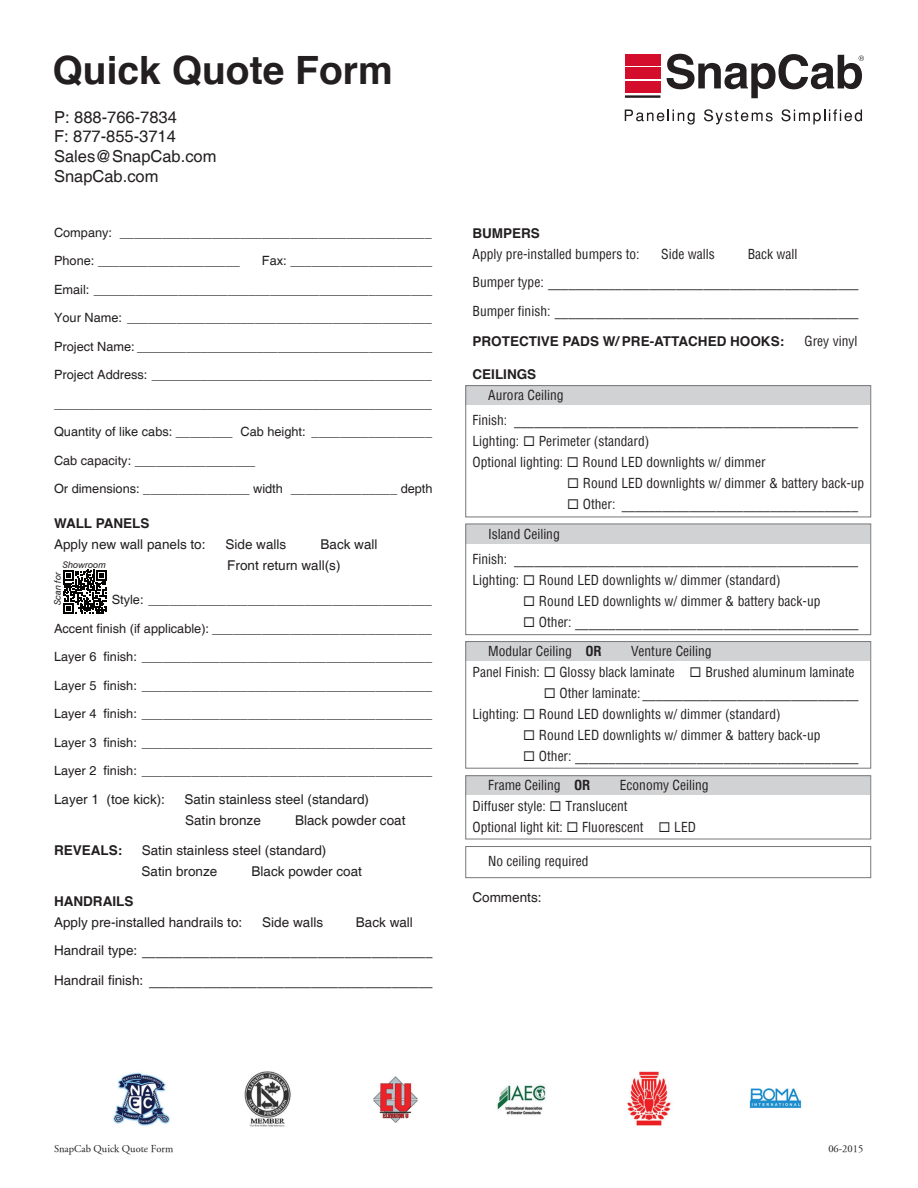
<style>
.page{position:relative;width:918px;height:1188px;background:#fff}
.page>*{position:absolute;margin:0;border:0;box-sizing:border-box;transform-origin:0 0}
.t1{font:700 39px "Helvetica";color:#231f20}
.t2{font:16.5px "Helvetica";color:#231f20}
.t3{font:condensed 13.5px "Helvetica";color:#231f20}
.t4{font:13.5px "Swiss 721 BT";color:#231f20}
.t5{font:13.5px "Helvetica";color:#231f20}
.t6{font:700 13.5px "Helvetica";color:#231f20}
.t7{font:12.75px "Helvetica";color:#231f20}
.t8{font:10.5px "Adobe Garamond";color:#231f20}
.t9{font:italic 9.15px "Swiss 721 BT";color:#231f20}
.s1{color:#fff}
.s2{font-weight:700}
.s3{font-family:"Helvetica"}
.s4{font-family:"Helvetica";font-stretch:condensed}
.s5{font-weight:400;font-stretch:condensed}
.s6{color:#d1d2d4}
</style>
<div class="page">
<div style="left:465px;top:524px;width:405px;height:20px;background:#d1d2d4"></div>
<div style="left:465px;top:386px;width:405px;height:19px;background:#d1d2d4"></div>
<div style="left:465px;top:641px;width:405px;height:20px;background:#d1d2d4"></div>
<div style="left:465px;top:641px;width:406px;height:128px;border:1px solid #76787b"></div>
<div style="left:625px;top:54px;width:35px;height:11px;background:#d30d2b"></div>
<div style="left:625px;top:81px;width:35px;height:12px;background:#d30d2b"></div>
<div style="left:625px;top:68px;width:35px;height:11px;background:#d30d2b"></div>
<hr style="left:625px;top:95px;width:35px;height:3px;background:#231f20">
<svg style="left:667px;top:54px;width:197px;height:44px"></svg>
<svg style="left:625px;top:110px;width:70px;height:15px"></svg>
<svg style="left:704px;top:109px;width:69px;height:15px"></svg>
<svg style="left:781px;top:109px;width:81px;height:15px"></svg>
<img style="left:113px;top:1071px;width:689px;height:56px">
<div style="left:465px;top:775px;width:405px;height:20px;background:#d1d2d4"></div>
<div style="left:465px;top:775px;width:406px;height:64px;border:1px solid #76787b"></div>
<div style="left:465px;top:524px;width:406px;height:111px;border:1px solid #76787b"></div>
<div style="left:465px;top:385px;width:406px;height:132px;border:1px solid #757679"></div>
<svg style="left:63px;top:570px;width:44px;height:44px"></svg>
<div style="left:465px;top:846px;width:406px;height:32px;border:1px solid #76787b"></div>
<p class="t1" style="left:52px;top:44px;width:342px">Quick Quote Form</p>
<p class="t2" style="left:54px;top:107px;width:124px">P: 888-766-7834</p>
<p class="t2" style="left:54px;top:127px;width:123px">F: 877-855-3714</p>
<p class="t2" style="left:54px;top:147px;width:164px">Sales@SnapCab.com</p>
<p class="t2" style="left:54px;top:167px;width:106px">SnapCab.com</p>
<p class="t7" style="left:54px;top:225px;width:379px">Company: ____________________________________________</p>
<p class="t7" style="left:54px;top:254px;width:187px">Phone: ____________________</p>
<p class="t7" style="left:262px;top:254px;width:172px">Fax: ____________________</p>
<p class="t7" style="left:54px;top:282px;width:380px">Email: ________________________________________________</p>
<p class="t7" style="left:54px;top:311px;width:379px">Your Name: ___________________________________________</p>
<p class="t7" style="left:54px;top:339px;width:380px">Project Name: __________________________________________</p>
<p class="t7" style="left:54px;top:368px;width:379px">Project Address: ________________________________________</p>
<p class="t7" style="left:54px;top:396px;width:380px">______________________________________________________</p>
<p class="t7" style="left:54px;top:425px;width:380px">Quantity of like cabs: ________ Cab height: _________________</p>
<p class="t7" style="left:54px;top:453px;width:203px">Cab capacity: _________________</p>
<p class="t7" style="left:54px;top:482px;width:380px">Or dimensions: _______________ width _______________ depth</p>
<p class="t6" style="left:54px;top:514px;width:97px">WALL PANELS</p>
<p class="t5" style="left:54px;top:536px;width:234px">Apply new wall panels to: <span class="s1">◻</span> Side walls</p>
<p class="t5" style="left:305px;top:536px;width:74px"><span class="s1">◻</span> Back wall</p>
<p class="t5" style="left:212px;top:557px;width:130px"><span class="s1">◻</span> Front return wall(s)</p>
<p class="t7" style="left:112px;top:593px;width:322px">Style: ________________________________________</p>
<p class="t7" style="left:54px;top:621px;width:379px">Accent finish (if applicable): _______________________________</p>
<p class="t7" style="left:54px;top:650px;width:380px">Layer 6 finish: _________________________________________</p>
<p class="t7" style="left:54px;top:678px;width:380px">Layer 5 finish: _________________________________________</p>
<p class="t7" style="left:54px;top:707px;width:380px">Layer 4 finish: _________________________________________</p>
<p class="t7" style="left:54px;top:735px;width:380px">Layer 3 finish: _________________________________________</p>
<p class="t7" style="left:54px;top:764px;width:380px">Layer 2 finish: _________________________________________</p>
<p class="t5" style="left:54px;top:791px;width:317px">Layer 1 (toe kick): <span class="s1">◻</span> Satin stainless steel (standard)</p>
<p class="t5" style="left:169px;top:812px;width:93px"><span class="s1">◻</span> Satin bronze</p>
<p class="t5" style="left:279px;top:812px;width:128px"><span class="s1">◻</span> Black powder coat</p>
<p class="t5" style="left:54px;top:842px;width:274px"><span class="s2">REVEALS:</span> <span class="s1">◻</span> Satin stainless steel (standard)</p>
<p class="t5" style="left:126px;top:863px;width:93px"><span class="s1">◻</span> Satin bronze</p>
<p class="t5" style="left:236px;top:863px;width:128px"><span class="s1">◻</span> Black powder coat</p>
<p class="t6" style="left:54px;top:892px;width:81px">HANDRAILS</p>
<p class="t5" style="left:54px;top:914px;width:271px">Apply pre-installed handrails to: <span class="s1">◻</span> Side walls</p>
<p class="t5" style="left:340px;top:914px;width:74px"><span class="s1">◻</span> Back wall</p>
<p class="t4" style="left:54px;top:942px;width:380px"><span class="s3">Handrail type:</span> ___________________________________________</p>
<p class="t4" style="left:54px;top:972px;width:380px"><span class="s3">Handrail finish:</span> __________________________________________</p>
<p class="t9" style="left:63px;top:559px;width:45px">Showroom</p>
<p class="t9" style="left:52px;top:605px;width:35px;rotate:-90deg">Scan for</p>
<p class="t6" style="left:472px;top:224px;width:69px">BUMPERS</p>
<p class="t3" style="left:472px;top:245px;width:244px">Apply pre-installed bumpers to: <span class="s1">◻</span> Side walls</p>
<p class="t3" style="left:732px;top:245px;width:67px"><span class="s1">◻</span> Back wall</p>
<p class="t4" style="left:472px;top:274px;width:388px"><span class="s4">Bumper type:</span> ______________________________________________</p>
<p class="t4" style="left:472px;top:303px;width:388px"><span class="s4">Bumper finish:</span> _____________________________________________</p>
<p class="t6" style="left:472px;top:332px;width:386px">PROTECTIVE PADS W/ PRE-ATTACHED HOOKS: <span class="s1">◻</span> <span class="s5">Grey vinyl</span></p>
<p class="t6" style="left:473px;top:365px;width:65px">CEILINGS</p>
<p class="t3" style="left:473px;top:386px;width:93px"><span class="s6">◻</span> Aurora Ceiling</p>
<p class="t4" style="left:473px;top:412px;width:387px"><span class="s4">Finish:</span> ___________________________________________________</p>
<p class="t3" style="left:473px;top:433px;width:178px">Lighting: ◻ Perimeter (standard)</p>
<p class="t3" style="left:473px;top:454px;width:295px">Optional lighting: ◻ Round LED downlights w/ dimmer</p>
<p class="t3" style="left:567px;top:475px;width:299px">◻ Round LED downlights w/ dimmer &amp; battery back-up</p>
<p class="t4" style="left:567px;top:496px;width:293px">◻ <span class="s4">Other:</span> ___________________________________</p>
<p class="t3" style="left:473px;top:526px;width:89px"><span class="s6">◻</span> Island Ceiling</p>
<p class="t4" style="left:473px;top:551px;width:387px"><span class="s4">Finish:</span> ___________________________________________________</p>
<p class="t3" style="left:473px;top:571px;width:310px">Lighting: ◻ Round LED downlights w/ dimmer (standard)</p>
<p class="t3" style="left:523px;top:592px;width:299px">◻ Round LED downlights w/ dimmer &amp; battery back-up</p>
<p class="t4" style="left:523px;top:614px;width:337px">◻ <span class="s4">Other:</span> __________________________________________</p>
<p class="t3" style="left:472px;top:643px;width:241px"><span class="s6">◻</span> Modular Ceiling <span class="s2">OR</span> <span class="s6">◻</span> Venture Ceiling</p>
<p class="t3" style="left:472px;top:664px;width:384px">Panel Finish: ◻ Glossy black laminate ◻ Brushed aluminum laminate</p>
<p class="t4" style="left:544px;top:685px;width:316px">◻ <span class="s4">Other laminate:</span> ________________________________</p>
<p class="t3" style="left:472px;top:706px;width:310px">Lighting: ◻ Round LED downlights w/ dimmer (standard)</p>
<p class="t3" style="left:523px;top:727px;width:299px">◻ Round LED downlights w/ dimmer &amp; battery back-up</p>
<p class="t4" style="left:523px;top:748px;width:337px">◻ <span class="s4">Other:</span> __________________________________________</p>
<p class="t3" style="left:472px;top:776px;width:238px"><span class="s6">◻</span> Frame Ceiling <span class="s2">OR</span> <span class="s6">◻</span> Economy Ceiling</p>
<p class="t3" style="left:472px;top:797px;width:157px">Diffuser style: ◻ Translucent</p>
<p class="t3" style="left:472px;top:818px;width:225px">Optional light kit: ◻ Fluorescent ◻ LED</p>
<p class="t3" style="left:472px;top:853px;width:118px"><span class="s1">◻</span> No ceiling required</p>
<p class="t5" style="left:472px;top:890px;width:71px">Comments:</p>
<p class="t8" style="left:54px;top:1143px;width:121px">SnapCab Quick Quote Form</p>
<p class="t8" style="left:828px;top:1143px;width:36px">06-2015</p>
</div>
